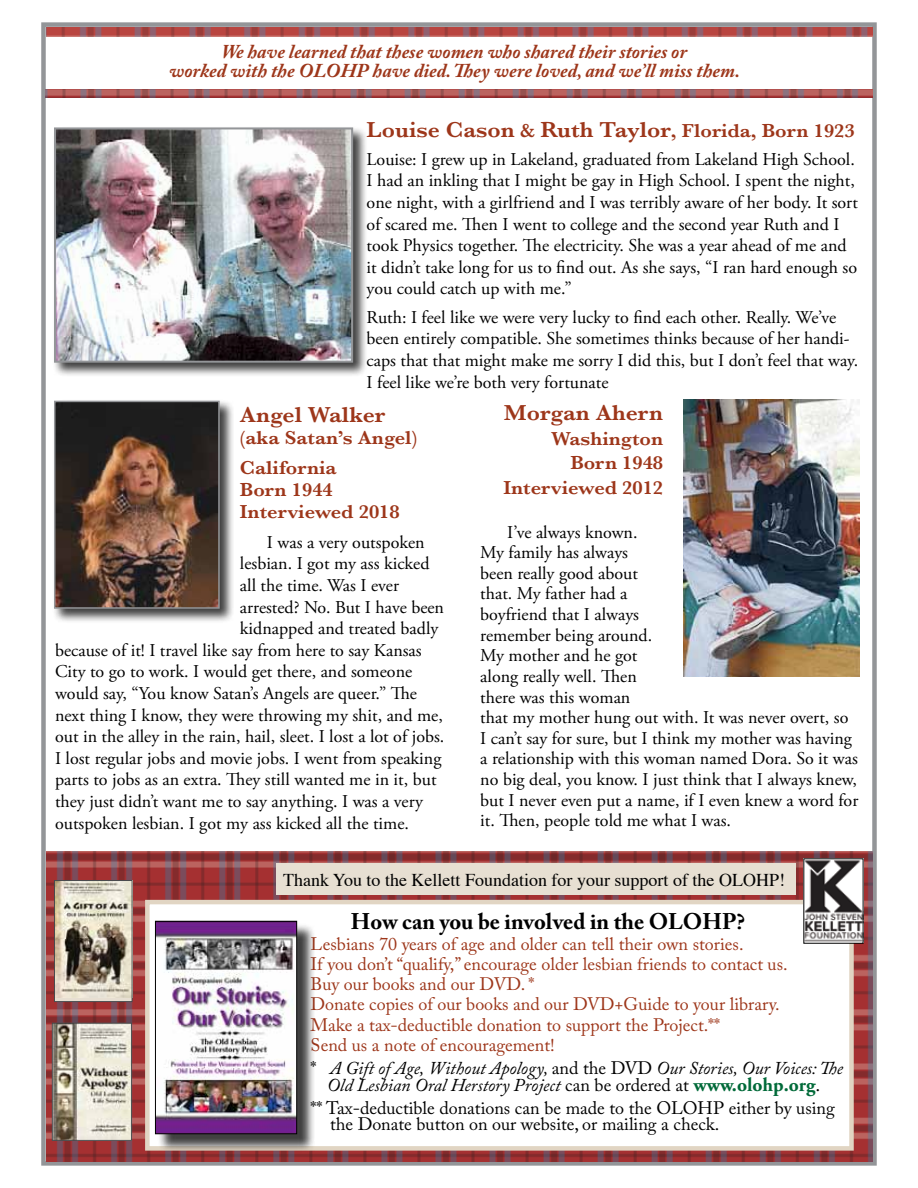
<style>
.page{position:relative;width:918px;height:1188px;background:#fff}
.page>*{position:absolute;margin:0;border:0;box-sizing:border-box;transform-origin:0 0}
.t1{font:600 22.5px "Baskerville";color:#9d361a;scale:1.05 1}
.t2{font:700 22.5px "Adobe Caslon Pro";color:#000}
.t3{font:italic 700 19.5px/19.8px "Adobe Caslon Pro";color:#9d361a;text-align:center}
.t4{font:600 19.5px/24.8px "Baskerville";color:#9d361a;scale:1.05 1}
.t5{font:18px/20.7px "Adobe Garamond Pro";color:#000}
.t6{font:18px/20.2px "Adobe Caslon Pro";color:#9d361a}
.t7{font:italic 18px/16.5px "Adobe Caslon Pro";color:#000;text-align:center}
.t8{font:18px/16.5px "Adobe Caslon Pro";color:#000}
.t9{font:18px "Times";color:#000}
.s1{font-size:19.5px}
.s2{font-style:normal}
.s3{font-family:"Adobe Garamond Pro";font-weight:700;font-style:normal;font-size:19.5px;color:#006a39}
.s4{font-family:"Adobe Garamond Pro";font-style:normal;font-size:19.5px}
</style>
<div class="page">
<div style="left:41px;top:22px;width:836px;height:1144px;background:#fff;border:4px solid #939598"></div>
<img style="left:45px;top:90px;width:827px;height:8px">
<img style="left:47px;top:851px;width:825px;height:310px">
<div style="left:145px;top:900px;width:709px;height:251px;background:#fff;border:4px solid #e1d5c3"></div>
<div style="left:54px;top:881px;width:78px;height:121px;background:#e7dfd2"></div>
<img style="left:56px;top:882px;width:74px;height:115px">
<div style="left:54px;top:880px;width:78px;height:122px;border:1px solid #4a4a4d"></div>
<img style="left:54px;top:1025px;width:76px;height:113px">
<div style="left:52px;top:1023px;width:80px;height:117px;border:1px solid #4a4a4d"></div>
<div style="left:157px;top:923px;width:159px;height:230px;background:#000;opacity:.75"></div>
<img style="left:157px;top:923px;width:138px;height:209px">
<div style="left:155px;top:921px;width:142px;height:213px;border:1px solid #000"></div>
<img style="left:46px;top:27px;width:826px;height:10px">
<div style="left:276px;top:863px;width:520px;height:31px;background:#e7dfd2"></div>
<img style="left:805px;top:860px;width:56px;height:82px">
<div style="left:52px;top:126px;width:316px;height:252px;background:#000;opacity:.75"></div>
<img style="left:57px;top:130px;width:293px;height:230px">
<div style="left:54px;top:127px;width:299px;height:236px;border:2px solid #939598"></div>
<div style="left:52px;top:399px;width:182px;height:225px;background:#000;opacity:.75"></div>
<img style="left:57px;top:404px;width:160px;height:202px">
<div style="left:54px;top:401px;width:166px;height:208px;border:2px solid #939598"></div>
<img style="left:683px;top:400px;width:177px;height:276px">
<p class="t3" style="left:169px;top:41px;width:572px">We have learned that these women who shared their stories or<br>worked with the OLOHP have died. They were loved, and we’ll miss them.</p>
<p class="t1" style="left:367px;top:113px;width:466px">Louise Cason <span class="s1">&amp;</span> Ruth Taylor<span class="s1">, Florida, Born 1923</span></p>
<p class="t5" style="left:367px;top:149px;width:493px;line-height:21.6px">Louise: I grew up in Lakeland, graduated from Lakeland High School.<br>I had an inkling that I might be gay in High School. I spent the night, one night, with a girlfriend and I was terribly aware of her body. It sort of scared me. Then I went to college and the second year Ruth and I took Physics together. The electricity. She was a year ahead of me and it didn’t take long for us to find out. As she says, “I ran hard enough so you could catch up with me.”</p>
<p class="t5" style="left:367px;top:307px;width:493px;line-height:21.6px">Ruth: I feel like we were very lucky to find each other. Really. We’ve been entirely compatible. She sometimes thinks because of her handi&shy;caps that that might make me sorry I did this, but I don’t feel that way.<br>I feel like we’re both very fortunate</p>
<p class="t1" style="left:240px;top:399px;width:140px">Angel Walker</p>
<p class="t4" style="left:240px;top:422px;width:170px;line-height:30.8px">(aka Satan’s Angel)<br>California</p>
<p class="t4" style="left:240px;top:479px;width:154px;line-height:21.8px">Born 1944<br>Interviewed 2018</p>
<p class="t5" style="left:267px;top:532px;width:159px">I was a very outspoken</p>
<p class="t5" style="left:240px;top:554px;width:191px">lesbian. I got my ass kicked</p>
<p class="t5" style="left:240px;top:576px;width:161px">all the time. Was I ever</p>
<p class="t5" style="left:240px;top:597px;width:206px">arrested? No. But I have been</p>
<p class="t5" style="left:240px;top:619px;width:200px">kidnapped and treated badly</p>
<p class="t5" style="left:55px;top:640px;width:368px">because of it! I travel like say from here to say Kansas</p>
<p class="t5" style="left:55px;top:662px;width:359px">City to go to work. I would get there, and someone</p>
<p class="t5" style="left:55px;top:684px;width:364px">would say, “You know Satan’s Angels are queer.” The</p>
<p class="t5" style="left:55px;top:705px;width:389px">next thing I know, they were throwing my shit, and me,</p>
<p class="t5" style="left:55px;top:727px;width:391px">out in the alley in the rain, hail, sleet. I lost a lot of jobs.</p>
<p class="t5" style="left:55px;top:748px;width:388px">I lost regular jobs and movie jobs. I went from speaking</p>
<p class="t5" style="left:55px;top:770px;width:383px">parts to jobs as an extra. They still wanted me in it, but</p>
<p class="t5" style="left:55px;top:792px;width:369px">they just didn’t want me to say anything. I was a very</p>
<p class="t5" style="left:55px;top:813px;width:356px">outspoken lesbian. I got my ass kicked all the time.</p>
<p class="t1" style="left:504px;top:397px;width:153px">Morgan Ahern</p>
<p class="t4" style="left:503px;top:426px;width:154px;text-align:right">Washington<br>Born 1948<br>Interviewed 2012</p>
<p class="t5" style="left:480px;top:522px;width:379px;text-indent:27px">I’ve always known.<br>My family has always<br>been really good about<br>that. My father had a<br>boyfriend that I always<br>remember being around.<br>My mother and he got<br>along really well. Then<br>there was this woman<br>that my mother hung out with. It was never overt, so<br>I can’t say for sure, but I think my mother was having a relationship with this woman named Dora. So it was no big deal, you know. I just think that I always knew, but I never even put a name, if I even knew a word for it. Then, people told me what I was.</p>
<p class="t9" style="left:283px;top:863px;width:503px">Thank You to the Kellett Foundation for your support of the OLOHP!</p>
<p class="t2" style="left:351px;top:908px;width:396px">How can you be involved in the OLOHP?</p>
<p class="t6" style="left:311px;top:933px;width:479px">Lesbians 70 years of age and older can tell their own stories.<br>If you don’t “qualify,” encourage older lesbian friends to contact us.<br>Buy our books and our DVD. *<br>Donate copies of our books and our DVD+Guide to your library.<br>Make a tax-deductible donation to support the Project.**<br>Send us a note of encouragement!</p>
<p class="t7" style="left:311px;top:1060px;width:534px"><span class="s2">*</span> A Gift of Age, Without Apology, <span class="s2">and the DVD</span> Our Stories, Our Voices: The<br>Old Lesbian Oral Herstory Project <span class="s2">can be ordered at</span> <span class="s3">www.olohp.org</span><span class="s4">.</span></p>
<p class="t8" style="left:330px;top:1099px;width:506px;text-indent:-19px">** Tax-deductible donations can be made to the OLOHP either by using the Donate button on our website, or mailing a check.</p>
</div>
